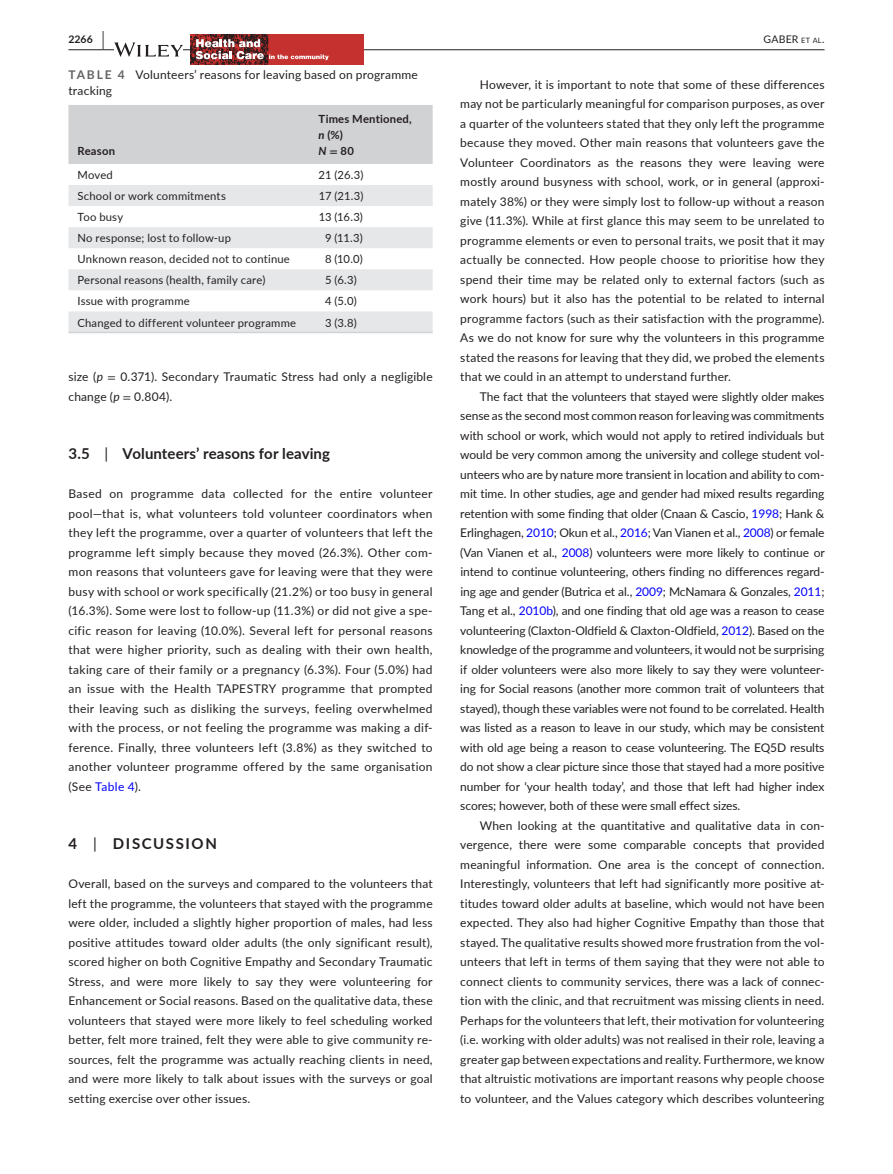
<style>
.page{position:relative;width:893px;height:1174px;background:#fff}
.page>*{position:absolute;margin:0;border:0;box-sizing:border-box;transform-origin:0 0}
.t1{font:700 15px "Lato";letter-spacing:.01em;color:#231f20}
.t2{font:700 15px "Lato";letter-spacing:.11em;color:#231f20}
.t3{font:12px/19.5px "Lato";letter-spacing:.015em;color:#231f20;text-align:justify}
.t4{font:11.25px "Lato";letter-spacing:.015em;color:#231f20}
.t5{font:700 11.25px/15.8px "Lato";letter-spacing:.02em;color:#231f20}
.t6{font:10.5px "Lato";letter-spacing:.02em;color:#231f20}
.t7{font:700 10.5px "Lato";color:#231f20}
.s1{font-size:19.5px}
.s2{font-size:7.35px}
.s3{font-weight:700;color:#636366}
.s4{font-style:italic}
.s5{font-family:"STIX"}
.s6{font-weight:400}
.s7{color:#00f}
</style>
<div class="page">
<hr style="left:68px;top:49px;width:756px;height:1px;background:#231f20">
<svg style="left:114px;top:42px;width:69px;height:15px"></svg>
<img style="left:191px;top:35px;width:172px;height:30px">
<svg style="left:196px;top:39px;width:133px;height:21px;background:#b45e5d"></svg>
<div style="left:68px;top:105px;width:365px;height:59px;background:#d1d2d4"></div>
<svg style="left:68px;top:185px;width:365px;height:147px;fill:#e6e7e9"></svg>
<hr style="left:68px;top:332px;width:242px;height:1px;background:#d1d2d4">
<hr style="left:310px;top:332px;width:123px;height:1px;background:#d1d2d4">
<p class="t7" style="left:68px;top:31px;width:37px">2266 <span class="s1">|</span></p>
<p class="t6" style="left:763px;top:31px;width:63px">GABER <span class="s2">et al</span>.</p>
<p class="t3" style="left:68px;top:66px;width:351px;line-height:16.5px"><span class="s3">TABLE 4</span> Volunteers’ reasons for leaving based on programme tracking</p>
<p class="t5" style="left:77px;top:142px;width:39px">Reason</p>
<p class="t5" style="left:319px;top:111px;width:95px">Times Mentioned, <span class="s4">n</span> (%)<br><span class="s4">N</span><span class="s5">=</span>80</p>
<p class="t4" style="left:77px;top:167px;width:37px">Moved</p>
<p class="t4" style="left:319px;top:167px;width:46px">21 (26.3)</p>
<p class="t4" style="left:77px;top:188px;width:150px">School or work commitments</p>
<p class="t4" style="left:319px;top:188px;width:46px">17 (21.3)</p>
<p class="t4" style="left:77px;top:209px;width:47px">Too busy</p>
<p class="t4" style="left:319px;top:209px;width:46px">13 (16.3)</p>
<p class="t4" style="left:77px;top:230px;width:155px">No response; lost to follow-up</p>
<p class="t4" style="left:325px;top:230px;width:39px">9 (11.3)</p>
<p class="t4" style="left:77px;top:251px;width:214px">Unknown reason, decided not to continue</p>
<p class="t4" style="left:325px;top:251px;width:39px">8 (10.0)</p>
<p class="t4" style="left:77px;top:272px;width:189px">Personal reasons (health, family care)</p>
<p class="t4" style="left:325px;top:272px;width:33px">5 (6.3)</p>
<p class="t4" style="left:77px;top:293px;width:114px">Issue with programme</p>
<p class="t4" style="left:325px;top:293px;width:33px">4 (5.0)</p>
<p class="t4" style="left:77px;top:314px;width:220px">Changed to different volunteer programme</p>
<p class="t4" style="left:325px;top:314px;width:33px">3 (3.8)</p>
<p class="t3" style="left:68px;top:366px;width:366px">size (<span class="s4">p</span> <span class="s5">=</span> 0.371). Secondary Traumatic Stress had only a negligible change (<span class="s4">p</span> <span class="s5">=</span> 0.804).</p>
<p class="t1" style="left:68px;top:443px;width:263px">3.5 <span class="s6">|</span> Volunteers’ reasons for leaving</p>
<p class="t3" style="left:68px;top:483px;width:366px">Based on programme data collected for the entire volunteer pool—that is, what volunteers told volunteer coordinators when they left the programme, over a quarter of volunteers that left the programme left simply because they moved (26.3%). Other com&shy;mon reasons that volunteers gave for leaving were that they were busy with school or work specifically (21.2%) or too busy in general (16.3%). Some were lost to follow-up (11.3%) or did not give a spe&shy;cific reason for leaving (10.0%). Several left for personal reasons that were higher priority, such as dealing with their own health, taking care of their family or a pregnancy (6.3%). Four (5.0%) had an issue with the Health TAPESTRY programme that prompted their leaving such as disliking the surveys, feeling overwhelmed with the process, or not feeling the programme was making a dif&shy;ference. Finally, three volunteers left (3.8%) as they switched to another volunteer programme offered by the same organisation (See <span class="s7">Table 4</span>).</p>
<p class="t2" style="left:68px;top:833px;width:150px">4 <span class="s6">|</span> DISCUSSION</p>
<p class="t3" style="left:68px;top:873px;width:366px">Overall, based on the surveys and compared to the volunteers that left the programme, the volunteers that stayed with the programme were older, included a slightly higher proportion of males, had less positive attitudes toward older adults (the only significant result), scored higher on both Cognitive Empathy and Secondary Traumatic Stress, and were more likely to say they were volunteering for Enhancement or Social reasons. Based on the qualitative data, these volunteers that stayed were more likely to feel scheduling worked better, felt more trained, felt they were able to give community re&shy;sources, felt the programme was actually reaching clients in need, and were more likely to talk about issues with the surveys or goal setting exercise over other issues.</p>
<p class="t3" style="left:460px;top:74px;width:366px;text-indent:20px">However, it is important to note that some of these differences may not be particularly meaningful for comparison purposes, as over a quarter of the volunteers stated that they only left the programme because they moved. Other main reasons that volunteers gave the Volunteer Coordinators as the reasons they were leaving were mostly around busyness with school, work, or in general (approxi&shy;mately 38%) or they were simply lost to follow-up without a reason give (11.3%). While at first glance this may seem to be unrelated to programme elements or even to personal traits, we posit that it may actually be connected. How people choose to prioritise how they spend their time may be related only to external factors (such as work hours) but it also has the potential to be related to internal programme factors (such as their satisfaction with the programme).<br>As we do not know for sure why the volunteers in this programme stated the reasons for leaving that they did, we probed the elements that we could in an attempt to understand further.</p>
<p class="t3" style="left:460px;top:386px;width:366px;text-indent:20px">The fact that the volunteers that stayed were slightly older makes sense as the second most common reason for leaving was commitments with school or work, which would not apply to retired individuals but would be very common among the university and college student vol&shy;unteers who are by nature more transient in location and ability to com&shy;mit time. In other studies, age and gender had mixed results regarding retention with some finding that older (Cnaan &amp; Cascio, <span class="s7">1998</span>; Hank &amp; Erlinghagen, <span class="s7">2010</span>; Okun et al., <span class="s7">2016</span>; Van Vianen et al., <span class="s7">2008</span>) or female (Van Vianen et al., <span class="s7">2008</span>) volunteers were more likely to continue or intend to continue volunteering, others finding no differences regard&shy;ing age and gender (Butrica et al., <span class="s7">2009</span>; McNamara &amp; Gonzales, <span class="s7">2011</span>; Tang et al., <span class="s7">2010b</span>), and one finding that old age was a reason to cease volunteering (Claxton-Oldfield &amp; Claxton-Oldfield, <span class="s7">2012</span>). Based on the knowledge of the programme and volunteers, it would not be surprising if older volunteers were also more likely to say they were volunteer&shy;ing for Social reasons (another more common trait of volunteers that stayed), though these variables were not found to be correlated. Health was listed as a reason to leave in our study, which may be consistent with old age being a reason to cease volunteering. The EQ5D results do not show a clear picture since those that stayed had a more positive number for ‘your health today’, and those that left had higher index scores; however, both of these were small effect sizes.</p>
<p class="t3" style="left:460px;top:815px;width:366px;text-indent:20px">When looking at the quantitative and qualitative data in con&shy;vergence, there were some comparable concepts that provided meaningful information. One area is the concept of connection.<br>Interestingly, volunteers that left had significantly more positive at&shy;titudes toward older adults at baseline, which would not have been expected. They also had higher Cognitive Empathy than those that stayed. The qualitative results showed more frustration from the vol&shy;unteers that left in terms of them saying that they were not able to connect clients to community services, there was a lack of connec&shy;tion with the clinic, and that recruitment was missing clients in need.<br>Perhaps for the volunteers that left, their motivation for volunteering (i.e. working with older adults) was not realised in their role, leaving a greater gap between expectations and reality. Furthermore, we know that altruistic motivations are important reasons why people choose to volunteer, and the Values category which describes volunteering</p>
</div>
